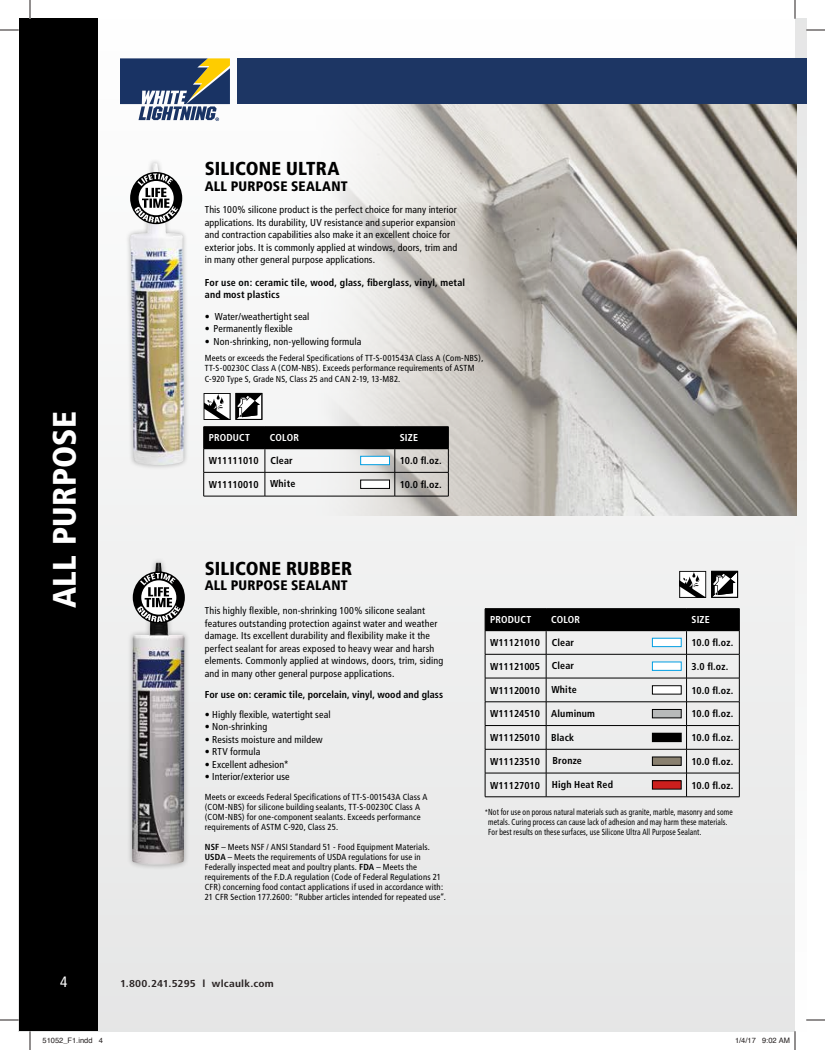
<style>
.page{position:relative;width:825px;height:1050px;background:#fff}
.page>*{position:absolute;margin:0;border:0;box-sizing:border-box;transform-origin:0 0}
.t1{font:900 condensed 32.5px "Frutiger";letter-spacing:.01em;color:#fff}
.t2{font:900 condensed 18.75px "Frutiger";letter-spacing:.005em;color:#000}
.t3{font:condensed 15px "Frutiger";color:#fff}
.t4{font:900 condensed 13.75px "Frutiger";letter-spacing:.01em;color:#000}
.t5{font:condensed 10px/12.5px "Frutiger";letter-spacing:.015em;color:#000}
.t6{font:700 condensed 10px/12.5px "Frutiger";letter-spacing:.01em;color:#000}
.t7{font:700 condensed 10px "Frutiger";letter-spacing:.015em;color:#fff}
.t8{font:700 condensed 10px "Frutiger";letter-spacing:.015em;color:#292323;scale:1.15 1}
.t9{font:condensed 8.75px/10px "Frutiger";letter-spacing:.015em;color:#000}
.t10{font:condensed 8.75px/10px "Frutiger";letter-spacing:.015em;color:#000;scale:.86 1}
.t11{font:7.5px "Helvetica";color:#241f1f}
.s1{font-weight:700}
.s2{font-size:7.5px}
</style>
<div class="page">
<div style="left:795px;top:19px;width:11px;height:623px;background:#ededed"></div>
<div style="left:19px;top:19px;width:776px;height:1012px;background:linear-gradient(to bottom,#fefefe,#e5e6e6)"></div>
<img style="left:311px;top:104px;width:485px;height:412px">
<div style="left:19px;top:19px;width:79px;height:1012px;background:#000"></div>
<div style="left:125px;top:158px;width:64px;height:312px;background:#000;opacity:.3"></div>
<img style="left:130px;top:163px;width:54px;height:302px">
<svg style="left:130px;top:172px;width:52px;height:52px"></svg>
<svg style="left:134px;top:174px;width:44px;height:49px"></svg>
<div style="left:126px;top:557px;width:64px;height:314px;background:#000;opacity:.3"></div>
<img style="left:132px;top:562px;width:53px;height:303px">
<svg style="left:133px;top:571px;width:52px;height:53px"></svg>
<svg style="left:137px;top:573px;width:44px;height:49px"></svg>
<svg style="left:204px;top:393px;width:58px;height:27px"></svg>
<svg style="left:203px;top:427px;width:246px;height:69px"></svg>
<hr style="left:204px;top:472px;width:61px;height:1px;background:#000">
<hr style="left:265px;top:472px;width:130px;height:1px;background:#000">
<hr style="left:395px;top:472px;width:54px;height:1px;background:#000">
<hr style="left:204px;top:496px;width:61px;height:1px;background:#000">
<hr style="left:265px;top:496px;width:130px;height:1px;background:#000">
<hr style="left:395px;top:496px;width:54px;height:1px;background:#000">
<div style="left:360px;top:456px;width:30px;height:9px;background:#fff;border:1px solid #009ee3"></div>
<div style="left:361px;top:480px;width:28px;height:8px;background:#fff"></div>
<div style="left:360px;top:480px;width:30px;height:9px;border:1px solid #000"></div>
<svg style="left:679px;top:571px;width:59px;height:27px"></svg>
<hr style="left:485px;top:608px;width:61px;height:1px;background:#000">
<hr style="left:546px;top:608px;width:141px;height:1px;background:#000">
<hr style="left:687px;top:608px;width:52px;height:1px;background:#000">
<svg style="left:485px;top:609px;width:255px;height:188px;background:#c7c7c7"></svg>
<hr style="left:485px;top:654px;width:61px;height:1px;background:#000">
<hr style="left:546px;top:654px;width:141px;height:1px;background:#000">
<hr style="left:687px;top:654px;width:52px;height:1px;background:#000">
<hr style="left:485px;top:678px;width:61px;height:1px;background:#000">
<hr style="left:546px;top:678px;width:141px;height:1px;background:#000">
<hr style="left:687px;top:678px;width:52px;height:1px;background:#000">
<hr style="left:485px;top:702px;width:61px;height:1px;background:#000">
<hr style="left:546px;top:702px;width:141px;height:1px;background:#000">
<hr style="left:687px;top:702px;width:52px;height:1px;background:#000">
<hr style="left:485px;top:725px;width:61px;height:1px;background:#000">
<hr style="left:546px;top:725px;width:141px;height:1px;background:#000">
<hr style="left:687px;top:725px;width:52px;height:1px;background:#000">
<hr style="left:485px;top:749px;width:61px;height:1px;background:#000">
<hr style="left:546px;top:749px;width:141px;height:1px;background:#000">
<hr style="left:687px;top:749px;width:52px;height:1px;background:#000">
<hr style="left:485px;top:773px;width:61px;height:1px;background:#000">
<hr style="left:546px;top:773px;width:141px;height:1px;background:#000">
<hr style="left:687px;top:773px;width:52px;height:1px;background:#000">
<hr style="left:485px;top:797px;width:61px;height:1px;background:#000">
<hr style="left:546px;top:797px;width:141px;height:1px;background:#000">
<hr style="left:687px;top:797px;width:52px;height:1px;background:#000">
<div style="left:652px;top:638px;width:30px;height:9px;background:#fff;border:1px solid #009ee3"></div>
<div style="left:652px;top:662px;width:30px;height:9px;background:#fff;border:1px solid #009ee3"></div>
<div style="left:652px;top:686px;width:29px;height:8px;background:#fff"></div>
<div style="left:652px;top:685px;width:30px;height:9px;border:1px solid #000"></div>
<div style="left:652px;top:709px;width:29px;height:9px;background:#b8baba"></div>
<div style="left:652px;top:709px;width:30px;height:9px;border:1px solid #000"></div>
<div style="left:652px;top:733px;width:29px;height:9px;background:#000"></div>
<div style="left:652px;top:757px;width:29px;height:8px;background:#89806f"></div>
<div style="left:652px;top:757px;width:30px;height:9px;border:1px solid #000"></div>
<div style="left:652px;top:781px;width:29px;height:8px;background:#cc1f1d"></div>
<div style="left:652px;top:780px;width:30px;height:9px;border:1px solid #000"></div>
<div style="left:237px;top:58px;width:569px;height:46px;background:#1d3664"></div>
<svg style="left:120px;top:58px;width:110px;height:63px"></svg>
<svg style="left:0;top:29px;width:19px;height:2px"></svg>
<svg style="left:806px;top:29px;width:19px;height:2px"></svg>
<svg style="left:0;top:1019px;width:19px;height:2px"></svg>
<svg style="left:806px;top:1019px;width:19px;height:2px"></svg>
<svg style="left:29px;top:0;width:2px;height:19px"></svg>
<svg style="left:29px;top:1031px;width:2px;height:19px"></svg>
<svg style="left:794px;top:0;width:2px;height:19px"></svg>
<svg style="left:762px;top:1031px;width:34px;height:19px"></svg>
<h1 class="t1" style="left:45px;top:608px;width:199px;rotate:-90deg">ALL PURPOSE</h1>
<h2 class="t2" style="left:205px;top:157px;width:136px">SILICONE ULTRA</h2>
<h3 class="t4" style="left:205px;top:178px;width:144px">ALL PURPOSE SEALANT</h3>
<p class="t5" style="left:205px;top:204px;width:254px">This 100% silicone product is the perfect choice for many interior applications. Its durability, UV resistance and superior expansion and contraction capabilities also make it an excellent choice for exterior jobs. It is commonly applied at windows, doors, trim and in many other general purpose applications.</p>
<p class="t6" style="left:205px;top:276px;width:262px">For use on: ceramic tile, wood, glass, fiberglass, vinyl, metal and most plastics</p>
<p class="t5" style="left:205px;top:310px;width:106px">• Water/weathertight seal</p>
<p class="t5" style="left:205px;top:323px;width:89px">• Permanently flexible</p>
<p class="t5" style="left:205px;top:335px;width:158px">• Non-shrinking, non-yellowing formula</p>
<p class="t9" style="left:205px;top:353px;width:280px">Meets or exceeds the Federal Specifications of TT-S-001543A Class A (Com-NBS),<br>TT-S-00230C Class A (COM-NBS). Exceeds performance requirements of ASTM</p>
<p class="t9" style="left:205px;top:374px;width:197px">C-920 Type S, Grade NS, Class 25 and CAN 2-19, 13-M82.</p>
<p class="t7" style="left:209px;top:432px;width:43px">PRODUCT</p>
<p class="t7" style="left:270px;top:432px;width:31px">COLOR</p>
<p class="t7" style="left:400px;top:432px;width:20px">SIZE</p>
<p class="t6" style="left:209px;top:455px;width:86px">W11111010 Clear</p>
<p class="t6" style="left:400px;top:455px;width:43px">10.0 fl.oz.</p>
<p class="t6" style="left:209px;top:478px;width:88px">W11110010 White</p>
<p class="t6" style="left:400px;top:478px;width:43px">10.0 fl.oz.</p>
<h2 class="t2" style="left:205px;top:557px;width:149px">SILICONE RUBBER</h2>
<h3 class="t4" style="left:205px;top:577px;width:144px">ALL PURPOSE SEALANT</h3>
<p class="t5" style="left:205px;top:604px;width:240px">This highly flexible, non-shrinking 100% silicone sealant features outstanding protection against water and weather damage. Its excellent durability and flexibility make it the perfect sealant for areas exposed to heavy wear and harsh elements. Commonly applied at windows, doors, trim, siding and in many other general purpose applications.</p>
<p class="t6" style="left:205px;top:688px;width:240px">For use on: ceramic tile, porcelain, vinyl, wood and glass</p>
<p class="t5" style="left:205px;top:708px;width:127px">• Highly flexible, watertight seal</p>
<p class="t5" style="left:205px;top:721px;width:64px">• Non-shrinking</p>
<p class="t5" style="left:205px;top:733px;width:119px">• Resists moisture and mildew</p>
<p class="t5" style="left:205px;top:746px;width:57px">• RTV formula</p>
<p class="t5" style="left:205px;top:758px;width:86px">• Excellent adhesion*</p>
<p class="t5" style="left:205px;top:771px;width:86px">• Interior/exterior use</p>
<p class="t9" style="left:205px;top:792px;width:224px">Meets or exceeds Federal Specifications of TT-S-001543A Class A (COM-NBS) for silicone building sealants, TT-S-00230C Class A (COM-NBS) for one-component sealants. Exceeds performance requirements of ASTM C-920, Class 25.</p>
<p class="t9" style="left:205px;top:842px;width:243px"><span class="s1">NSF</span> – Meets NSF / ANSI Standard 51 - Food Equipment Materials.<br><span class="s1">USDA</span> – Meets the requirements of USDA regulations for use in Federally inspected meat and poultry plants. <span class="s1">FDA</span> – Meets the requirements of the F.D.A regulation (Code of Federal Regulations 21<br>CFR) concerning food contact applications if used in accordance with:<br>21 CFR Section 177.2600: “Rubber articles intended for repeated use”.</p>
<p class="t7" style="left:490px;top:614px;width:43px">PRODUCT</p>
<p class="t7" style="left:551px;top:614px;width:31px">COLOR</p>
<p class="t7" style="left:692px;top:614px;width:20px">SIZE</p>
<p class="t6" style="left:490px;top:636px;width:85px">W11121010 Clear</p>
<p class="t6" style="left:692px;top:636px;width:43px">10.0 fl.oz.</p>
<p class="t6" style="left:490px;top:660px;width:85px">W11121005 Clear</p>
<p class="t6" style="left:692px;top:660px;width:38px">3.0 fl.oz.</p>
<p class="t6" style="left:490px;top:684px;width:88px">W11120010 White</p>
<p class="t6" style="left:692px;top:684px;width:43px">10.0 fl.oz.</p>
<p class="t6" style="left:490px;top:708px;width:106px">W11124510 Aluminum</p>
<p class="t6" style="left:692px;top:708px;width:43px">10.0 fl.oz.</p>
<p class="t6" style="left:490px;top:731px;width:86px">W11125010 Black</p>
<p class="t6" style="left:692px;top:731px;width:43px">10.0 fl.oz.</p>
<p class="t6" style="left:490px;top:755px;width:93px">W11123510 Bronze</p>
<p class="t6" style="left:692px;top:755px;width:43px">10.0 fl.oz.</p>
<p class="t6" style="left:490px;top:778px;width:124px">W11127010 High Heat Red</p>
<p class="t6" style="left:692px;top:779px;width:43px">10.0 fl.oz.</p>
<p class="t10" style="left:488px;top:807px;width:286px;text-indent:-3px"><span class="s2">*</span>Not for use on porous natural materials such as granite, marble, masonry and some metals. Curing process can cause lack of adhesion and may harm these materials.<br>For best results on these surfaces, use Silicone Ultra All Purpose Sealant.</p>
<h3 class="t3" style="left:60px;top:973px;width:9px">4</h3>
<p class="t8" style="left:120px;top:977px;width:135px">1.800.241.5295 l wlcaulk.com</p>
<p class="t11" style="left:42px;top:1034px;width:62px">51052_F1.indd 4</p>
<p class="t11" style="left:735px;top:1034px;width:57px">1/4/17 9:02 AM</p>
</div>
